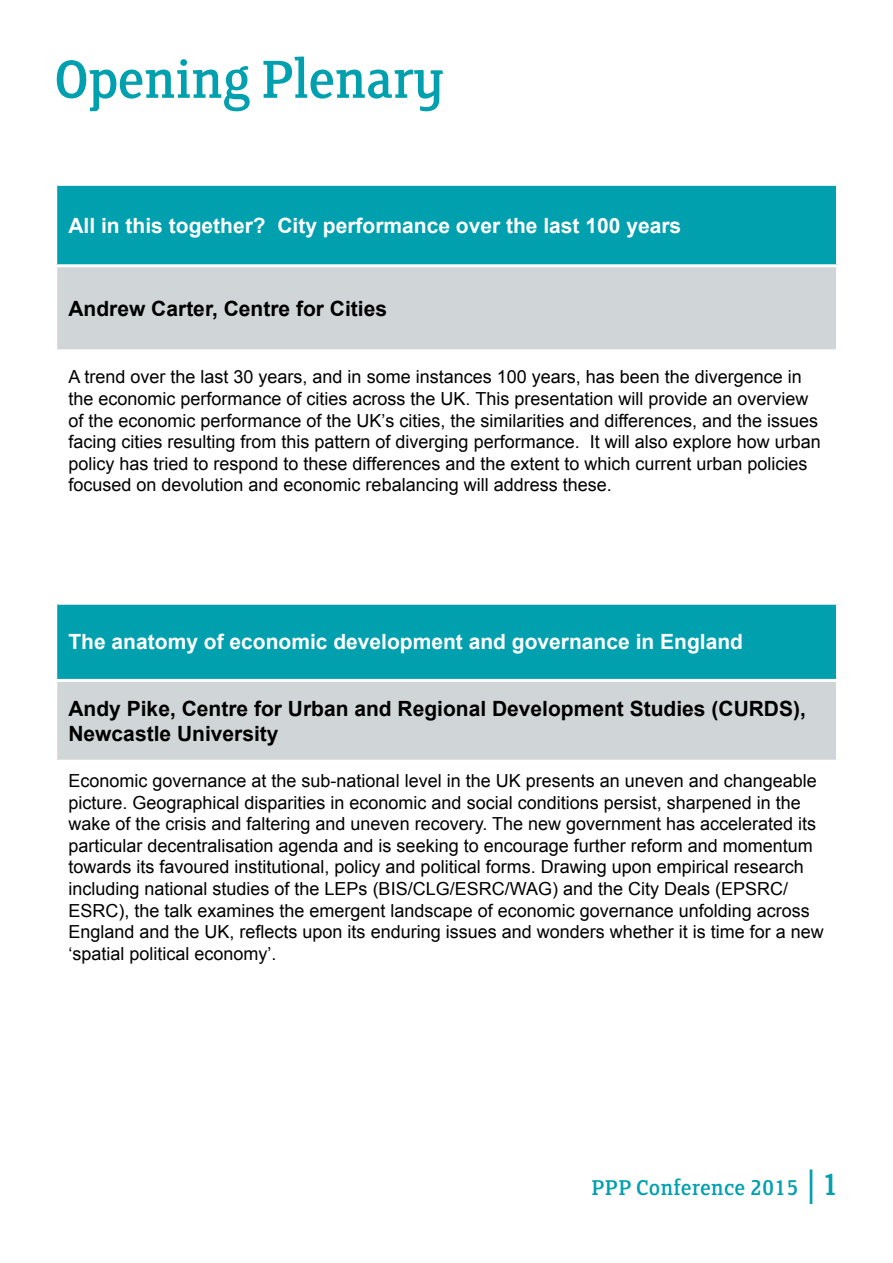
<style>
.page{position:relative;width:893px;height:1263px;background:#fff}
.page>*{position:absolute;margin:0;border:0;box-sizing:border-box;transform-origin:0 0}
.t1{font:60px "FS Clerkenwell";letter-spacing:-.02em;color:#00a0af}
.t2{font:24px "FS Clerkenwell";color:#00a0af}
.t3{font:700 21px/25.2px "Arial";color:#000}
.t4{font:700 21px "Arial";color:#fff}
.t5{font:18px/21.6px "Arial";color:#000}
.s1{font-size:34.5px}
</style>
<div class="page">
<div style="left:56px;top:184px;width:781px;height:82px;background:#00a0af"></div>
<div style="left:56px;top:266px;width:781px;height:85px;background:#d0d5d7"></div>
<hr style="left:54px;top:183px;width:785px;height:3px;background:#fff">
<hr style="left:54px;top:186px;width:3px;height:78px;background:#fff">
<hr style="left:836px;top:186px;width:3px;height:78px;background:#fff">
<hr style="left:54px;top:264px;width:785px;height:3px;background:#fff">
<hr style="left:54px;top:267px;width:3px;height:82px;background:#fff">
<hr style="left:836px;top:267px;width:3px;height:82px;background:#fff">
<hr style="left:54px;top:349px;width:785px;height:3px;background:#fff">
<div style="left:56px;top:603px;width:781px;height:77px;background:#00a0af"></div>
<div style="left:56px;top:680px;width:781px;height:81px;background:#d0d5d7"></div>
<hr style="left:54px;top:602px;width:785px;height:3px;background:#fff">
<hr style="left:54px;top:605px;width:3px;height:74px;background:#fff">
<hr style="left:836px;top:605px;width:3px;height:74px;background:#fff">
<hr style="left:54px;top:679px;width:785px;height:3px;background:#fff">
<hr style="left:54px;top:682px;width:3px;height:78px;background:#fff">
<hr style="left:836px;top:682px;width:3px;height:78px;background:#fff">
<hr style="left:54px;top:760px;width:785px;height:3px;background:#fff">
<h1 class="t1" style="left:54px;top:44px;width:392px">Opening Plenary</h1>
<p class="t4" style="left:68px;top:211px;width:614px">All in this together? City performance over the last 100 years</p>
<p class="t3" style="left:68px;top:297px;width:320px">Andrew Carter, Centre for Cities</p>
<p class="t5" style="left:68px;top:366px;width:754px">A trend over the last 30 years, and in some instances 100 years, has been the divergence in the economic performance of cities across the UK. This presentation will provide an overview of the economic performance of the UK’s cities, the similarities and differences, and the issues facing cities resulting from this pattern of diverging performance. It will also explore how urban policy has tried to respond to these differences and the extent to which current urban policies focused on devolution and economic rebalancing will address these.</p>
<p class="t4" style="left:68px;top:628px;width:676px">The anatomy of economic development and governance in England</p>
<p class="t3" style="left:68px;top:696px;width:739px">Andy Pike, Centre for Urban and Regional Development Studies (CURDS),<br>Newcastle University</p>
<p class="t5" style="left:68px;top:770px;width:757px">Economic governance at the sub-national level in the UK presents an uneven and changeable picture. Geographical disparities in economic and social conditions persist, sharpened in the wake of the crisis and faltering and uneven recovery. The new government has accelerated its particular decentralisation agenda and is seeking to encourage further reform and momentum towards its favoured institutional, policy and political forms. Drawing upon empirical research including national studies of the LEPs (BIS/CLG/ESRC/WAG) and the City Deals (EPSRC/ ESRC), the talk examines the emergent landscape of economic governance unfolding across England and the UK, reflects upon its enduring issues and wonders whether it is time for a new ‘spatial political economy’.</p>
<h2 class="t2" style="left:591px;top:1173px;width:249px">PPP Conference 2015 <span class="s1">| 1</span></h2>
</div>
